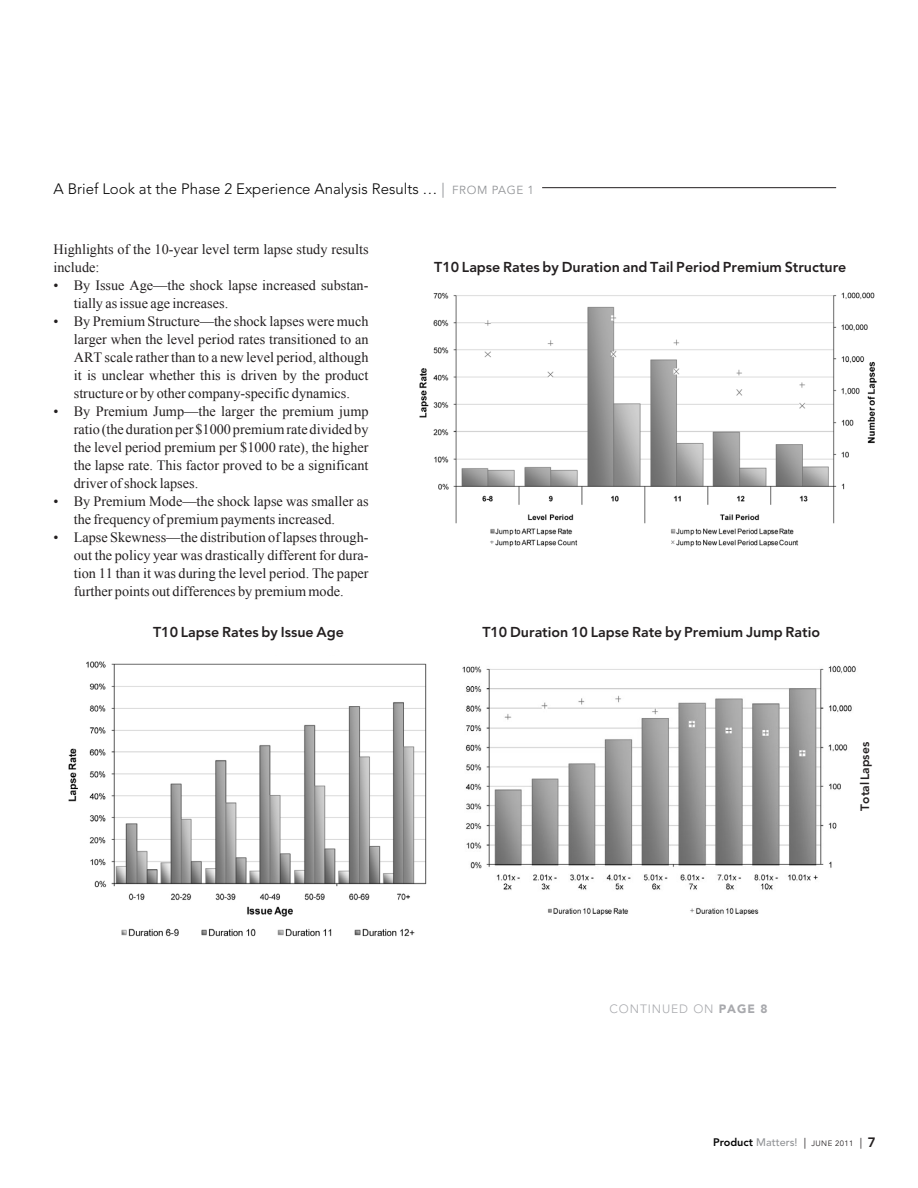
<style>
.page{position:relative;width:918px;height:1188px;background:#fff}
.page>*{position:absolute;margin:0;border:0;box-sizing:border-box;transform-origin:0 0}
.t1{font:300 15px "Avenir";color:#050505}
.body{font:14.25px/18px "Times New Roman";color:#231f20}
.body-2{font:800 14.25px "Avenir";color:#231f20}
.t2{font:300 12px "Avenir";letter-spacing:.075em;color:#a8a9ad}
.body-3{font:800 12px "Avenir";color:#231f20}
.t3{font:500 10.8px "Avenir";color:#939598}
.s1{font-weight:400;color:#939598}
.s2{font-weight:400;font-size:11.7px;color:#939598}
.s3{font-weight:900}
.s4{font-weight:800;color:#050505}
.s5{font-weight:400;color:#231f20}
.s6{font-weight:400;font-size:7.8px;color:#231f20}
.s7{font-weight:800;font-size:13.5px;color:#231f20}
</style>
<div class="page">
<img style="left:419px;top:292px;width:458px;height:255px">
<img style="left:68px;top:661px;width:359px;height:276px">
<img style="left:462px;top:665px;width:394px;height:251px">
<hr style="left:542px;top:187px;width:294px;height:1px;background:#231f20">
<p class="t1" style="left:54px;top:180px;width:482px">A Brief Look at the Phase 2 Experience Analysis Results … <span class="s1">|</span> <span class="s2">FROM PAGE 1</span></p>
<p class="body" style="left:54px;top:240px;width:316px">Highlights of the 10-year level term lapse study results include:</p>
<p class="body" style="left:74px;top:276px;width:296px;text-indent:-20px">• By Issue Age—the shock lapse increased substan&shy;tially as issue age increases.</p>
<p class="body" style="left:74px;top:312px;width:296px;text-align:justify;text-indent:-20px">• By Premium Structure—the shock lapses were much larger when the level period rates transitioned to an ART scale rather than to a new level period, although it is unclear whether this is driven by the product structure or by other company-specific dynamics.</p>
<p class="body" style="left:74px;top:402px;width:296px;text-align:justify;text-indent:-20px">• By Premium Jump—the larger the premium jump ratio (the duration per $1000 premium rate divided by the level period premium per $1000 rate), the higher the lapse rate. This factor proved to be a significant driver of shock lapses.</p>
<p class="body" style="left:74px;top:492px;width:296px;text-indent:-20px">• By Premium Mode—the shock lapse was smaller as the frequency of premium payments increased.</p>
<p class="body" style="left:74px;top:528px;width:296px;text-align:justify;text-indent:-20px">• Lapse Skewness—the distribution of lapses through&shy;out the policy year was drastically different for dura&shy;tion 11 than it was during the level period. The paper further points out differences by premium mode.</p>
<p class="body-2" style="left:434px;top:259px;width:414px">T10 Lapse Rates by Duration and Tail Period Premium Structure</p>
<p class="body-2" style="left:153px;top:624px;width:192px">T10 Lapse Rates by Issue Age</p>
<p class="body-2" style="left:482px;top:624px;width:339px">T10 Duration 10 Lapse Rate by Premium Jump Ratio</p>
<p class="body-3" style="left:858px;top:811px;width:70px;rotate:-90deg">Total Lapses</p>
<p class="t2" style="left:610px;top:1002px;width:160px">CONTINUED ON <span class="s3">PAGE 8</span></p>
<p class="t3" style="left:713px;top:1136px;width:164px"><span class="s4">Product</span> Matters! <span class="s5">|</span> <span class="s6">JUNE 2011</span> <span class="s5">|</span> <span class="s7">7</span></p>
</div>
